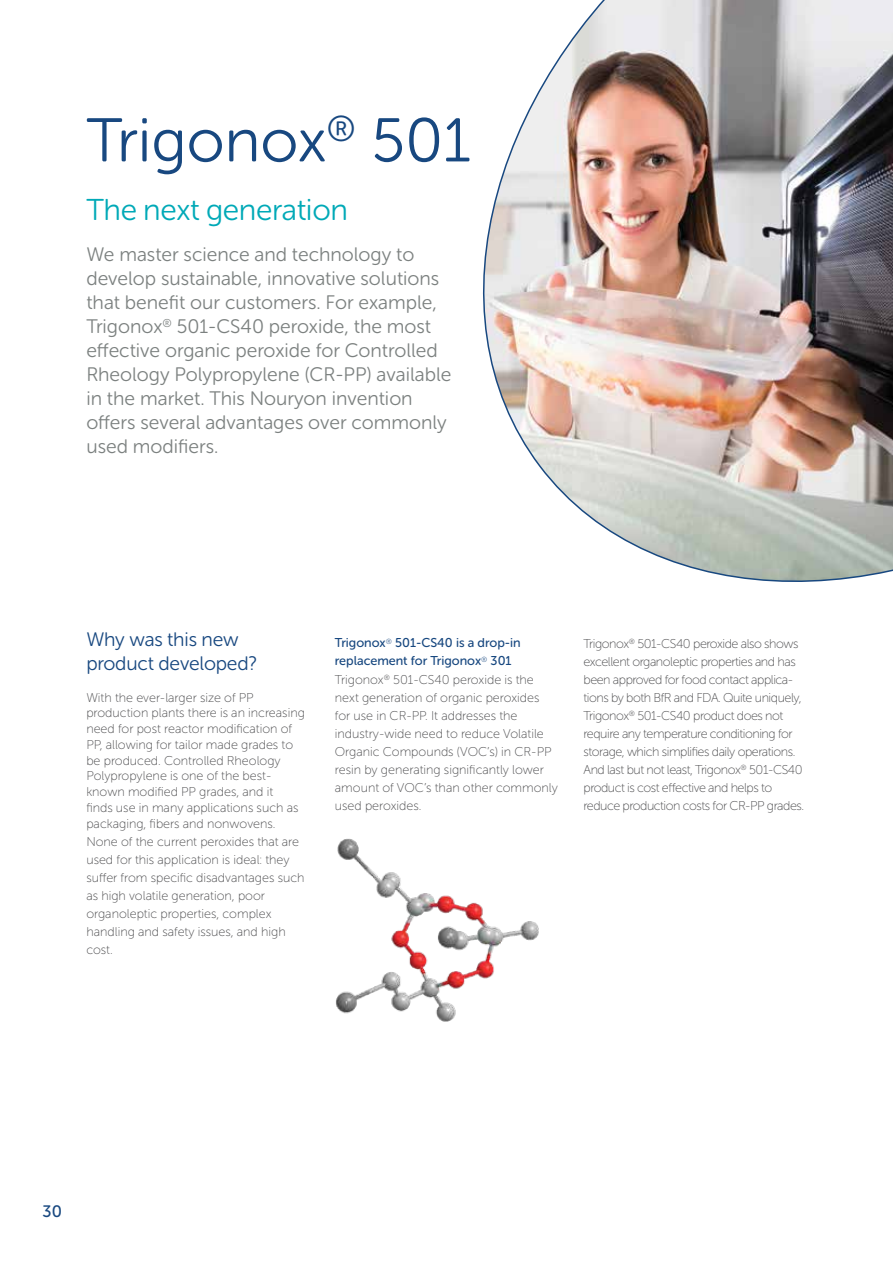
<style>
.page{position:relative;width:893px;height:1263px;background:#fff}
.page>*{position:absolute;margin:0;border:0;box-sizing:border-box;transform-origin:0 0}
.t1{font:61.5px "Museo Sans Rounded 300";color:#184880}
.t2{font:30px "Museo Sans Rounded 300";letter-spacing:-.01em;color:#00a9b7}
.t3{font:19.5px/24px "Museo Sans Rounded 300";color:#7c8180}
.t4{font:19.5px/24px "Museo Sans Rounded 300";letter-spacing:-.01em;color:#184880}
.t5{font:16.5px "Museo Sans Rounded 500";color:#184880}
.t6{font:12.75px/18px "Museo Sans Rounded 100";color:#4d4d4f}
.t7{font:12.75px/18px "Museo Sans Rounded 100";letter-spacing:-.035em;color:#4d4d4f}
.t8{font:12.75px/18px "Museo Sans Rounded 500";color:#184880}
</style>
<div class="page">
<img style="left:483px;top:0;width:410px;height:582px">
<img style="left:336px;top:838px;width:203px;height:184px">
<h1 class="t1" style="left:86px;top:107px;width:386px">Trigonox<sup>®</sup> 501</h1>
<h2 class="t2" style="left:86px;top:193px;width:263px">The next generation</h2>
<p class="t3" style="left:86px;top:243px;width:366px">We master science and technology to develop sustainable, innovative solutions that benefit our customers. For example, Trigonox<sup>®</sup> 501-CS40 peroxide, the most effective organic peroxide for Controlled Rheology Polypropylene (CR-PP) available in the market. This Nouryon invention offers several advantages over commonly used modifiers.</p>
<h3 class="t4" style="left:86px;top:628px;width:172px">Why was this new product developed?</h3>
<p class="t6" style="left:86px;top:689px;width:220px;line-height:15.8px">With the ever-larger size of PP production plants there is an increasing need for post reactor modification of PP, allowing for tailor made grades to be produced. Controlled Rheology Polypropylene is one of the best&shy;known modified PP grades, and it<br>finds use in many applications such as packaging, fibers and nonwovens.</p>
<p class="t6" style="left:86px;top:833px;width:220px">None of the current peroxides that are used for this application is ideal: they suffer from specific disadvantages such as high volatile generation, poor organoleptic properties, complex handling and safety issues, and high cost.</p>
<p class="t8" style="left:335px;top:633px;width:187px">Trigonox<sup>®</sup> 501-CS40 is a drop-in replacement for Trigonox<sup>®</sup> 301</p>
<p class="t6" style="left:335px;top:671px;width:225px">Trigonox<sup>®</sup> 501-CS40 peroxide is the next generation of organic peroxides for use in CR-PP. It addresses the industry-wide need to reduce Volatile Organic Compounds (VOC’s) in CR-PP resin by generating significantly lower amount of VOC’s than other commonly used peroxides.</p>
<p class="t7" style="left:583px;top:635px;width:222px">Trigonox<sup>®</sup> 501-CS40 peroxide also shows excellent organoleptic properties and has been approved for food contact applica&shy;tions by both BfR and FDA. Quite uniquely, Trigonox<sup>®</sup> 501-CS40 product does not require any temperature conditioning for storage, which simplifies daily operations.<br>And last but not least, Trigonox<sup>®</sup> 501-CS40 product is cost effective and helps to reduce production costs for CR-PP grades.</p>
<p class="t5" style="left:43px;top:1202px;width:21px">30</p>
</div>
